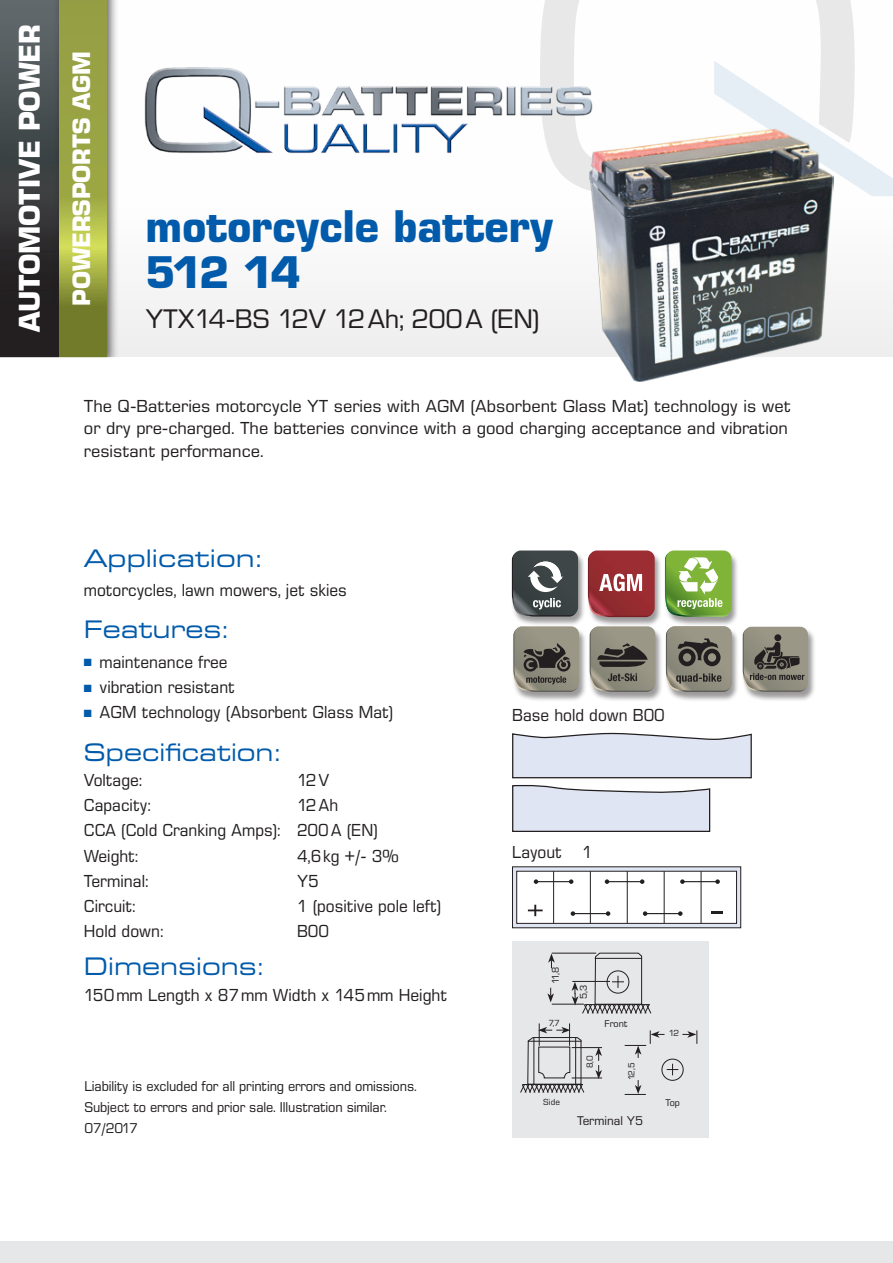
<style>
.page{position:relative;width:893px;height:1263px;background:#fff}
.page>*{position:absolute;margin:0;border:0;box-sizing:border-box;transform-origin:0 0}
.t1{font:700 43.5px/46px "Eurostile SB";color:#015aaa}
.t2{font:700 28.5px "Eurostile SB";color:#fff}
.t3{font:25.5px "Eurostile SB";letter-spacing:-.02em;color:#231f20}
.t4{font:24px "Eurostile SB Extend";color:#015aaa;scale:.95 1}
.t5{font:700 24px "Eurostile SB";color:#fff}
.t6{font:24px "Eurostile SB Extend";color:#015aaa}
.t7{font:16.5px/25.2px "Eurostile SB";color:#231f20;scale:.94 1}
.t8{font:16.5px/22.5px "Eurostile SB";color:#231f20}
.t9{font:16.5px "Eurostile SB";color:#231f20;scale:.95 1}
.t10{font:13.5px/21px "Eurostile SB";letter-spacing:-.01em;color:#231f20;scale:.95 1}
.t11{font:12px "Eurostile SB";color:#231f20}
.t12{font:9.15px "Eurostile SB";color:#231f20}
.t13{font:8.4px "Eurostile SB";color:#231f20}
.s1{color:#015aaa}
</style>
<div class="page">
<div style="left:0;top:0;width:893px;height:357px;background:#fbfbfb"></div>
<div style="left:0;top:1242px;width:893px;height:21px;background:#e6e7e9"></div>
<svg style="left:540px;top:0;width:315px;height:190px"></svg>
<svg style="left:714px;top:61px;width:179px;height:135px"></svg>
<img style="left:144px;top:59px;width:479px;height:100px">
<div style="left:0;top:0;width:65px;height:357px;background:linear-gradient(to bottom,#5f6a6c,#1a1415)"></div>
<div style="left:53px;top:0;width:66px;height:357px;background:#231f20;opacity:.75"></div>
<svg style="left:59px;top:0;width:47px;height:357px;background:#98a341"></svg>
<img style="left:590px;top:128px;width:244px;height:254px">
<svg style="left:512px;top:732px;width:240px;height:100px"></svg>
<div style="left:512px;top:941px;width:196px;height:196px;background:#e6e7e9"></div>
<hr style="left:552px;top:953px;width:44px;height:1px;background:#231f20">
<hr style="left:552px;top:1004px;width:32px;height:1px;background:#231f20">
<svg style="left:547px;top:988px;width:7px;height:14px"></svg>
<svg style="left:548px;top:953px;width:7px;height:15px"></svg>
<svg style="left:572px;top:952px;width:79px;height:62px"></svg>
<hr style="left:572px;top:981px;width:38px;height:1px;background:#231f20">
<svg style="left:625px;top:1080px;width:21px;height:15px"></svg>
<svg style="left:682px;top:1030px;width:16px;height:14px"></svg>
<svg style="left:625px;top:1030px;width:39px;height:28px"></svg>
<div style="left:662px;top:1059px;width:21px;height:21px;border:1px solid #231f20;border-radius:50%"></div>
<svg style="left:667px;top:1064px;width:11px;height:11px"></svg>
<hr style="left:572px;top:1047px;width:30px;height:1px;background:#231f20">
<hr style="left:572px;top:1078px;width:30px;height:1px;background:#231f20">
<svg style="left:595px;top:1047px;width:7px;height:32px"></svg>
<svg style="left:520px;top:1023px;width:64px;height:70px"></svg>
<hr style="left:534px;top:1037px;width:1px;height:47px;background:#231f20">
<hr style="left:575px;top:1037px;width:1px;height:47px;background:#231f20">
<div style="left:512px;top:867px;width:229px;height:61px;background:#e0e5f3"></div>
<div style="left:517px;top:871px;width:219px;height:52px;background:#fff"></div>
<div style="left:516px;top:871px;width:221px;height:53px;border:1px solid #231f20"></div>
<hr style="left:553px;top:871px;width:1px;height:52px;background:#231f20">
<hr style="left:590px;top:871px;width:1px;height:52px;background:#231f20">
<hr style="left:627px;top:871px;width:1px;height:52px;background:#231f20">
<hr style="left:664px;top:871px;width:1px;height:52px;background:#231f20">
<hr style="left:701px;top:871px;width:1px;height:52px;background:#231f20">
<hr style="left:536px;top:881px;width:35px;height:1px;background:#231f20">
<svg style="left:534px;top:879px;width:4px;height:5px"></svg>
<svg style="left:569px;top:879px;width:4px;height:5px"></svg>
<hr style="left:607px;top:881px;width:35px;height:1px;background:#231f20">
<svg style="left:605px;top:879px;width:4px;height:5px"></svg>
<svg style="left:640px;top:879px;width:4px;height:5px"></svg>
<hr style="left:573px;top:913px;width:35px;height:1px;background:#231f20">
<svg style="left:571px;top:911px;width:4px;height:5px"></svg>
<svg style="left:606px;top:911px;width:4px;height:5px"></svg>
<hr style="left:645px;top:913px;width:35px;height:1px;background:#231f20">
<svg style="left:643px;top:911px;width:4px;height:5px"></svg>
<svg style="left:678px;top:911px;width:5px;height:5px"></svg>
<hr style="left:682px;top:881px;width:36px;height:1px;background:#231f20">
<svg style="left:680px;top:879px;width:5px;height:5px"></svg>
<svg style="left:715px;top:879px;width:5px;height:5px"></svg>
<svg style="left:712px;top:911px;width:11px;height:2px"></svg>
<svg style="left:528px;top:905px;width:15px;height:11px"></svg>
<div style="left:510px;top:551px;width:76px;height:76px;background:#231f20;opacity:.45"></div>
<svg style="left:512px;top:550px;width:66px;height:66px;background:#5a6061"></svg>
<div style="left:586px;top:551px;width:76px;height:76px;background:#231f20;opacity:.45"></div>
<svg style="left:588px;top:550px;width:67px;height:67px;background:#a4474b"></svg>
<div style="left:664px;top:627px;width:76px;height:75px;background:#231f20;opacity:.45"></div>
<svg style="left:666px;top:627px;width:66px;height:65px;background:#7f7c70"></svg>
<div style="left:512px;top:627px;width:75px;height:75px;background:#231f20;opacity:.45"></div>
<svg style="left:513px;top:626px;width:66px;height:66px;background:#817e72"></svg>
<div style="left:588px;top:627px;width:75px;height:75px;background:#231f20;opacity:.45"></div>
<svg style="left:590px;top:626px;width:65px;height:66px;background:#817e72"></svg>
<div style="left:663px;top:551px;width:76px;height:76px;background:#231f20;opacity:.45"></div>
<svg style="left:665px;top:550px;width:66px;height:67px"></svg>
<div style="left:741px;top:627px;width:75px;height:75px;background:#231f20;opacity:.45"></div>
<svg style="left:743px;top:627px;width:65px;height:65px;background:#817e71"></svg>
<h2 class="t2" style="left:12px;top:332px;width:309px;rotate:-90deg">AUTOMOTIVE POWER</h2>
<h3 class="t5" style="left:67px;top:306px;width:255px;rotate:-90deg">POWERSPORTS AGM</h3>
<h1 class="t1" style="left:146px;top:204px;width:409px">motorcycle battery<br>512 14</h1>
<h3 class="t3" style="left:146px;top:305px;width:396px">YTX14-BS 12V 12Ah; 200A (EN)</h3>
<p class="t8" style="left:84px;top:395px;width:708px">The Q-Batteries motorcycle YT series with AGM (Absorbent Glass Mat) technology is wet or dry pre-charged. The batteries convince with a good charging acceptance and vibration resistant performance.</p>
<h3 class="t6" style="left:84px;top:545px;width:179px">Application:</h3>
<p class="t7" style="left:84px;top:578px;width:281px">motorcycles, lawn mowers, jet skies</p>
<h3 class="t4" style="left:84px;top:616px;width:153px">Features:</h3>
<p class="t7" style="left:84px;top:649px;width:154px"><span class="s1">■</span> maintenance free</p>
<p class="t7" style="left:84px;top:675px;width:162px"><span class="s1">■</span> vibration resistant</p>
<p class="t7" style="left:84px;top:700px;width:331px"><span class="s1">■</span> AGM technology (Absorbent Glass Mat)</p>
<h3 class="t4" style="left:84px;top:739px;width:208px">Specification:</h3>
<p class="t7" style="left:84px;top:767px;width:63px">Voltage:</p>
<p class="t7" style="left:297px;top:767px;width:36px">12V</p>
<p class="t7" style="left:84px;top:793px;width:72px">Capacity:</p>
<p class="t7" style="left:84px;top:793px;width:314px;text-indent:213px">12Ah<br>CCA (Cold Cranking Amps): 200A (EN)<br>Weight:</p>
<p class="t7" style="left:297px;top:843px;width:110px">4,6kg +/- 3%</p>
<p class="t9" style="left:84px;top:872px;width:69px">Terminal:</p>
<p class="t9" style="left:297px;top:872px;width:24px">Y5</p>
<p class="t7" style="left:84px;top:894px;width:56px">Circuit:</p>
<p class="t7" style="left:297px;top:894px;width:155px">1 (positive pole left)</p>
<p class="t7" style="left:84px;top:919px;width:86px">Hold down:</p>
<p class="t7" style="left:297px;top:919px;width:36px">B00</p>
<h3 class="t4" style="left:84px;top:953px;width:190px">Dimensions:</h3>
<p class="t9" style="left:84px;top:985px;width:384px">150mm Length x 87mm Width x 145mm Height</p>
<p class="t10" style="left:84px;top:1075px;width:351px">Liability is excluded for all printing errors and omissions.<br>Subject to errors and prior sale. Illustration similar.<br>07/2017</p>
<p class="t7" style="left:512px;top:702px;width:164px">Base hold down B00</p>
<p class="t7" style="left:512px;top:839px;width:87px">Layout 1</p>
<p class="t12" style="left:550px;top:984px;width:18px;rotate:-90deg">11,8</p>
<p class="t13" style="left:548px;top:1018px;width:13px">7,7</p>
<p class="t13" style="left:543px;top:1097px;width:18px">Side</p>
<p class="t12" style="left:578px;top:999px;width:16px;rotate:-90deg">5,3</p>
<p class="t12" style="left:604px;top:1018px;width:25px">Front</p>
<p class="t13" style="left:585px;top:1068px;width:14px;rotate:-90deg">8,0</p>
<p class="t13" style="left:627px;top:1080px;width:19px;rotate:-90deg">12,5</p>
<p class="t11" style="left:577px;top:1113px;width:68px">Terminal Y5</p>
<p class="t13" style="left:669px;top:1028px;width:12px">12</p>
<p class="t12" style="left:665px;top:1098px;width:16px">Top</p>
</div>
